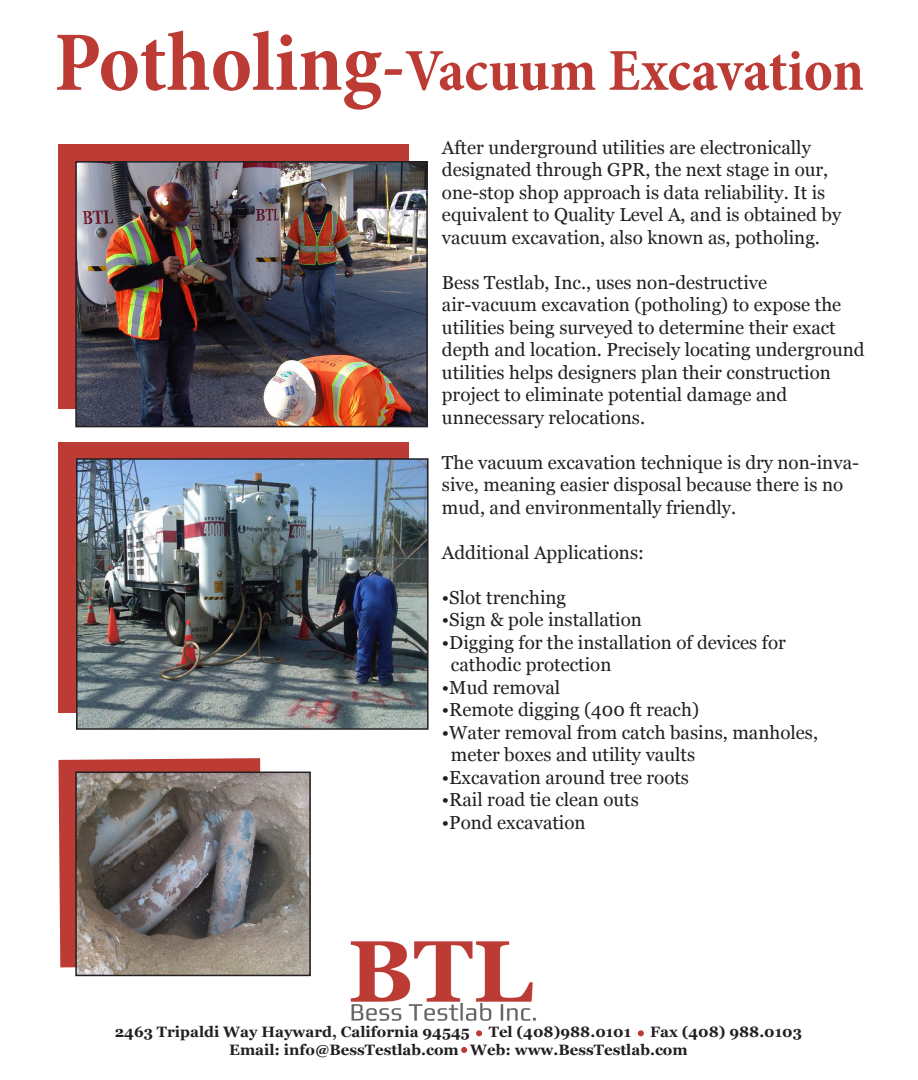
<style>
.page{position:relative;width:918px;height:1080px;background:#fff}
.page>*{position:absolute;margin:0;border:0;box-sizing:border-box;transform-origin:0 0}
.t1{font:700 condensed 60px "Minion Pro";letter-spacing:-.005em;color:#bc3b35}
.t2{font:18.75px/22.5px "Georgia";color:#231f20}
.t3{font:700 15px "Georgia";color:#231f20}
.s1{font-size:85.5px}
.s2{font-size:76.5px}
</style>
<div class="page">
<div style="left:58px;top:442px;width:352px;height:270px;background:#bc3b35"></div>
<div style="left:58px;top:144px;width:352px;height:265px;background:#bc3b35"></div>
<img style="left:79px;top:461px;width:347px;height:266px">
<div style="left:76px;top:458px;width:353px;height:272px;border:2px solid #231f20"></div>
<img style="left:78px;top:164px;width:347px;height:260px">
<div style="left:75px;top:161px;width:353px;height:266px;border:2px solid #231f20"></div>
<img style="left:350px;top:941px;width:186px;height:80px">
<svg style="left:58px;top:758px;width:204px;height:209px;background:#bf4b45"></svg>
<img style="left:78px;top:775px;width:230px;height:198px">
<div style="left:75px;top:772px;width:236px;height:204px;border:2px solid #231f20"></div>
<svg style="left:476px;top:1030px;width:6px;height:6px"></svg>
<svg style="left:638px;top:1030px;width:6px;height:6px"></svg>
<svg style="left:461px;top:1047px;width:6px;height:6px"></svg>
<p class="t1" style="left:54px;top:29px;width:812px"><span class="s1">Potholing</span><span class="s2">-</span>Vacuum Excavation</p>
<p class="t2" style="left:442px;top:136px;width:370px">After underground utilities are electronically</p>
<p class="t2" style="left:442px;top:159px;width:401px">designated through GPR, the next stage in our, one-stop shop approach is data reliability. It is equivalent to Quality Level A, and is obtained by vacuum excavation, also known as, potholing.</p>
<p class="t2" style="left:442px;top:271px;width:327px">Bess Testlab, Inc., uses non-destructive</p>
<p class="t2" style="left:442px;top:294px;width:424px">air-vacuum excavation (potholing) to expose the utilities being surveyed to determine their exact depth and location. Precisely locating underground utilities helps designers plan their construction project to eliminate potential damage and</p>
<p class="t2" style="left:442px;top:406px;width:205px">unnecessary relocations.</p>
<p class="t2" style="left:442px;top:451px;width:419px">The vacuum excavation technique is dry non-inva&shy;sive, meaning easier disposal because there is no mud, and environmentally friendly.</p>
<p class="t2" style="left:442px;top:541px;width:204px">Additional Applications:</p>
<p class="t2" style="left:442px;top:586px;width:126px">•Slot trenching</p>
<p class="t2" style="left:442px;top:609px;width:202px">•Sign &amp; pole installation</p>
<p class="t2" style="left:442px;top:631px;width:345px">•Digging for the installation of devices for</p>
<p class="t2" style="left:451px;top:654px;width:162px">cathodic protection</p>
<p class="t2" style="left:442px;top:676px;width:120px">•Mud removal</p>
<p class="t2" style="left:442px;top:699px;width:259px">•Remote digging (400 ft reach)</p>
<p class="t2" style="left:442px;top:721px;width:378px">•Water removal from catch basins, manholes,</p>
<p class="t2" style="left:451px;top:744px;width:246px">meter boxes and utility vaults</p>
<p class="t2" style="left:442px;top:766px;width:249px">•Excavation around tree roots</p>
<p class="t2" style="left:442px;top:789px;width:198px">•Rail road tie clean outs</p>
<p class="t2" style="left:442px;top:811px;width:145px">•Pond excavation</p>
<p class="t3" style="left:115px;top:1023px;width:356px">2463 Tripaldi Way Hayward, California 94545</p>
<p class="t3" style="left:489px;top:1023px;width:144px">Tel (408)988.0101</p>
<p class="t3" style="left:650px;top:1023px;width:153px">Fax (408) 988.0103</p>
<p class="t3" style="left:229px;top:1041px;width:460px">Email: info@BessTestlab.com Web: www.BessTestlab.com</p>
</div>
